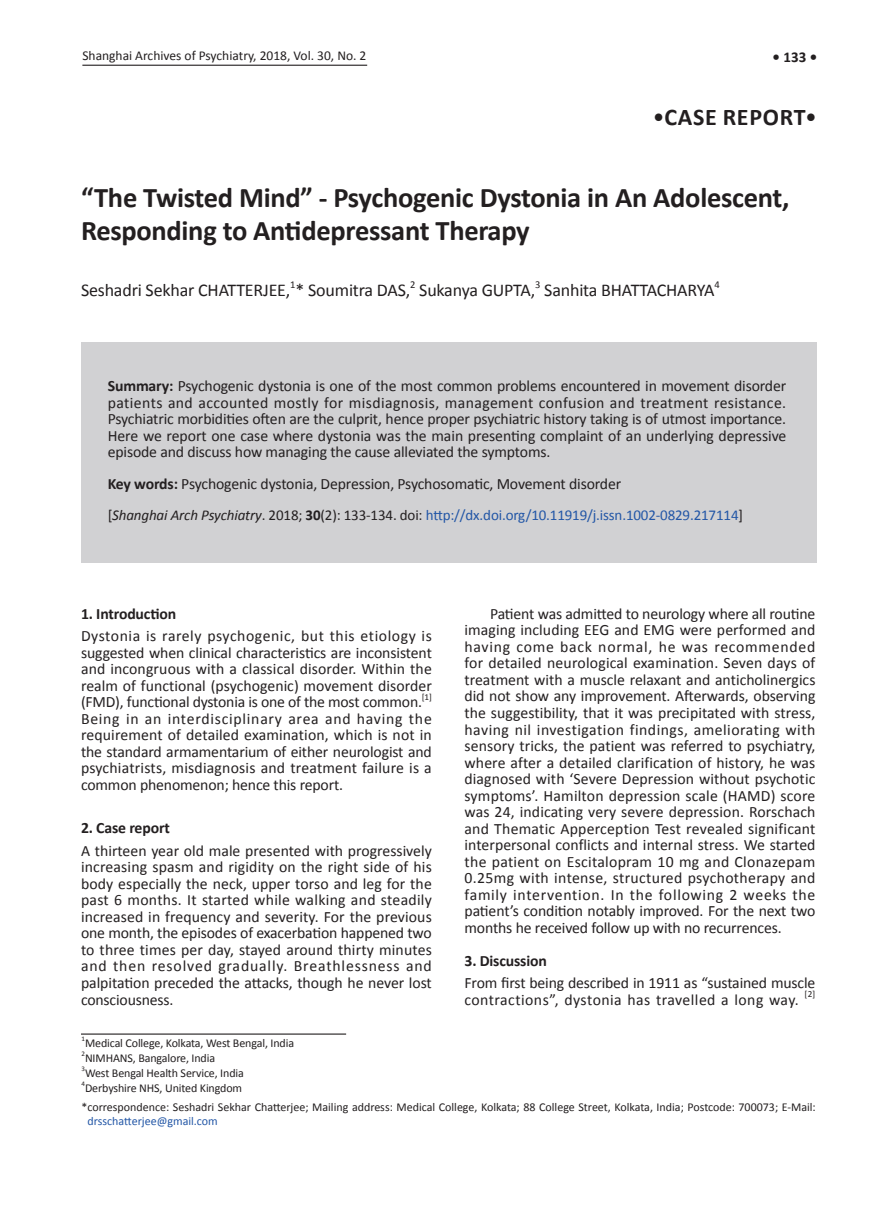
<style>
.page{position:relative;width:893px;height:1212px;background:#fff}
.page>*{position:absolute;margin:0;border:0;box-sizing:border-box;transform-origin:0 0}
.t1{font:700 28.5px/33px "Calibri";letter-spacing:-.01em;color:#231f20}
.t2{font:700 24px "Calibri";letter-spacing:.03em;color:#231f20}
.t3{font:18px "Calibri";letter-spacing:-.01em;color:#231f20}
.t4{font:15.75px/16.5px "Calibri";letter-spacing:-.01em;color:#231f20;text-align:justify}
.t5{font:700 15.75px "Calibri";letter-spacing:-.01em;color:#231f20}
.t6{font:15px "Calibri";letter-spacing:-.01em;color:#2256a6}
.t7{font:700 15px "Calibri";color:#231f20}
.t8{font:13.5px "Calibri";color:#231f20}
.t9{font:12px/19.5px "Calibri";letter-spacing:-.01em;color:#231f20}
.t10{font:12px "Calibri";color:#2256a6}
.t11{font:10.5px "Calibri";color:#231f20}
.t12{font:9.15px "Calibri";color:#231f20}
.t13{font:7.05px "Calibri";color:#231f20}
.s1{font-size:21px}
.s2{font-weight:700}
.s3{color:#231f20}
.s4{font-style:italic;color:#231f20}
.s5{font-weight:700;color:#231f20}
</style>
<div class="page">
<hr style="left:82px;top:65px;width:285px;height:1px;background:#231f20">
<hr style="left:81px;top:1033px;width:265px;height:1px;background:#231f20">
<div style="left:81px;top:342px;width:735px;height:221px;background:#d1d1d3"></div>
<p class="t8" style="left:82px;top:47px;width:286px">Shanghai Archives of Psychiatry, 2018, Vol. 30, No. 2</p>
<p class="t7" style="left:773px;top:48px;width:46px">• 133 •</p>
<h2 class="t2" style="left:653px;top:101px;width:164px"><span class="s1">•</span>CASE REPORT<span class="s1">•</span></h2>
<h1 class="t1" style="left:81px;top:181px;width:710px">“The Twisted Mind” - Psychogenic Dystonia in An Adolescent,<br>Responding to Antidepressant Therapy</h1>
<p class="t3" style="left:81px;top:279px;width:331px">Seshadri Sekhar CHATTERJEE, * Soumitra DAS,</p>
<p class="t11" style="left:290px;top:278px;width:7px">1</p>
<p class="t11" style="left:410px;top:278px;width:7px">2</p>
<p class="t3" style="left:419px;top:279px;width:118px">Sukanya GUPTA,</p>
<p class="t11" style="left:535px;top:278px;width:7px">3</p>
<p class="t3" style="left:544px;top:279px;width:172px">Sanhita BHATTACHARYA</p>
<p class="t11" style="left:714px;top:278px;width:7px">4</p>
<p class="t4" style="left:108px;top:378px;width:680px"><span class="s2">Summary:</span> Psychogenic dystonia is one of the most common problems encountered in movement disorder patients and accounted mostly for misdiagnosis, management confusion and treatment resistance.<br>Psychiatric morbidities often are the culprit, hence proper psychiatric history taking is of utmost importance.<br>Here we report one case where dystonia was the main presenting complaint of an underlying depressive episode and discuss how managing the cause alleviated the symptoms.</p>
<p class="t4" style="left:108px;top:475px;width:515px"><span class="s2">Key words:</span> Psychogenic dystonia, Depression, Psychosomatic, Movement disorder</p>
<p class="t6" style="left:108px;top:505px;width:637px"><span class="s3">[</span><span class="s4">Shanghai Arch Psychiatry</span><span class="s3">. 2018;</span> <span class="s5">30</span><span class="s3">(2): 133-134. doi:</span> http://dx.doi.org/10.11919/j.issn.1002-0829.217114<span class="s3">]</span></p>
<p class="t5" style="left:81px;top:603px;width:97px">1. Introduction</p>
<p class="t4" style="left:81px;top:628px;width:352px">Dystonia is rarely psychogenic, but this etiology is suggested when clinical characteristics are inconsistent and incongruous with a classical disorder. Within the realm of functional (psychogenic) movement disorder (FMD), functional dystonia is one of the most common.</p>
<p class="t12" style="left:422px;top:691px;width:12px">[1]</p>
<p class="t4" style="left:81px;top:710px;width:352px">Being in an interdisciplinary area and having the requirement of detailed examination, which is not in the standard armamentarium of either neurologist and psychiatrists, misdiagnosis and treatment failure is a common phenomenon; hence this report.</p>
<p class="t5" style="left:81px;top:818px;width:90px">2. Case report</p>
<p class="t4" style="left:81px;top:842px;width:352px">A thirteen year old male presented with progressively increasing spasm and rigidity on the right side of his body especially the neck, upper torso and leg for the past 6 months. It started while walking and steadily increased in frequency and severity. For the previous one month, the episodes of exacerbation happened two to three times per day, stayed around thirty minutes and then resolved gradually. Breathlessness and palpitation preceded the attacks, though he never lost consciousness.</p>
<p class="t4" style="left:465px;top:605px;width:352px;text-indent:25px">Patient was admitted to neurology where all routine imaging including EEG and EMG were performed and having come back normal, he was recommended for detailed neurological examination. Seven days of treatment with a muscle relaxant and anticholinergics did not show any improvement. Afterwards, observing the suggestibility, that it was precipitated with stress, having nil investigation findings, ameliorating with sensory tricks, the patient was referred to psychiatry, where after a detailed clarification of history, he was diagnosed with ‘Severe Depression without psychotic symptoms’. Hamilton depression scale (HAMD) score was 24, indicating very severe depression. Rorschach and Thematic Apperception Test revealed significant interpersonal conflicts and internal stress. We started the patient on Escitalopram 10 mg and Clonazepam 0.25mg with intense, structured psychotherapy and family intervention. In the following 2 weeks the patient’s condition notably improved. For the next two months he received follow up with no recurrences.</p>
<p class="t5" style="left:465px;top:950px;width:84px">3. Discussion</p>
<p class="t4" style="left:465px;top:975px;width:352px">From first being described in 1911 as “sustained muscle contractions”, dystonia has travelled a long way.</p>
<p class="t12" style="left:805px;top:988px;width:12px">[2]</p>
<p class="t13" style="left:82px;top:1034px;width:5px">1</p>
<p class="t9" style="left:85px;top:1033px;width:211px">Medical College, Kolkata, West Bengal, India</p>
<p class="t13" style="left:82px;top:1049px;width:5px">2</p>
<p class="t9" style="left:85px;top:1048px;width:132px">NIMHANS, Bangalore, India</p>
<p class="t13" style="left:82px;top:1064px;width:5px">3</p>
<p class="t9" style="left:85px;top:1063px;width:160px">West Bengal Health Service, India</p>
<p class="t13" style="left:82px;top:1079px;width:5px">4</p>
<p class="t9" style="left:82px;top:1078px;width:736px">Derbyshire NHS, United Kingdom<br>*correspondence: Seshadri Sekhar Chatterjee; Mailing address: Medical College, Kolkata; 88 College Street, Kolkata, India; Postcode: 700073; E-Mail:</p>
<p class="t10" style="left:88px;top:1113px;width:132px">drsschatterjee@gmail.com</p>
</div>
